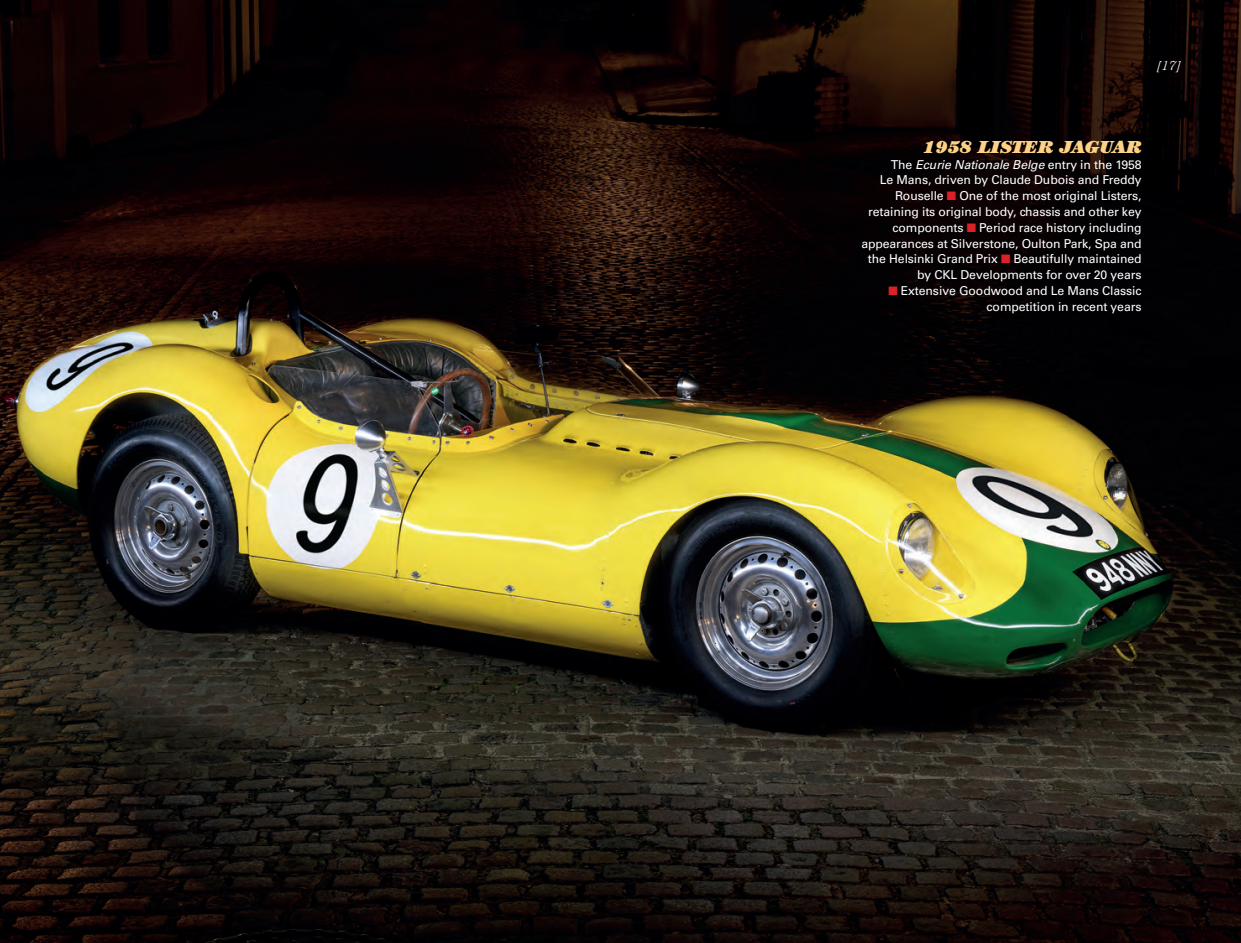
<style>
.page{position:relative;width:1241px;height:943px;background:#fff}
.page>*{position:absolute;margin:0;border:0;box-sizing:border-box;transform-origin:0 0}
.t1{font:italic 900 17.5px "Century IT Cby BT";color:#fed286}
.t2{font:italic 300 13.12px "Century IT Cby BT";color:#fff}
.t3{font:12.25px/15.8px "Univers";letter-spacing:-.01em;color:#fff;text-align:right}
.s1{font-style:italic}
.s2{color:#da2128}
</style>
<div class="page">
<img style="left:0;top:0;width:1240px;height:943px">
<p class="t2" style="left:1156px;top:57px;width:26px">[17]</p>
<h1 class="t1" style="left:923px;top:136px;width:219px">1958 LISTER JAGUAR</h1>
<p class="t3" style="left:861px;top:157px;width:282px">The <span class="s1">Ecurie Nationale Belge</span> entry in the 1958<br>Le Mans, driven by Claude Dubois and Freddy Rouselle <span class="s2">■</span> One of the most original Listers, retaining its original body, chassis and other key components <span class="s2">■</span> Period race history including appearances at Silverstone, Oulton Park, Spa and the Helsinki Grand Prix <span class="s2">■</span> Beautifully maintained by CKL Developments for over 20 years</p>
<p class="t3" style="left:888px;top:283px;width:255px"><span class="s2">■</span> Extensive Goodwood and Le Mans Classic competition in recent years</p>
</div>
